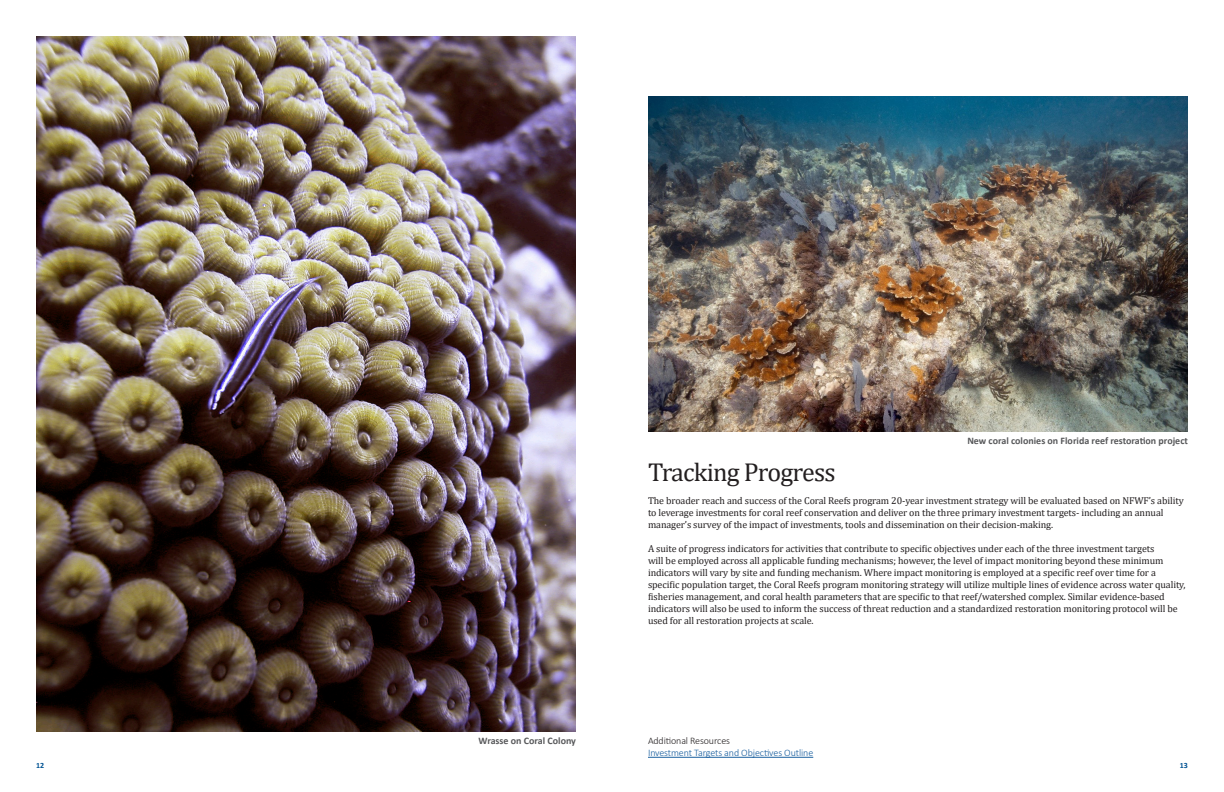
<style>
.page{position:relative;width:1224px;height:792px;background:#fff}
.page>*{position:absolute;margin:0;border:0;box-sizing:border-box;transform-origin:0 0}
.body{font:26px "Cambria";letter-spacing:-.03em;color:#231f20}
.Story_-_body_copy{font:10px/12px "Cambria";letter-spacing:-.01em;color:#231f20}
.t1{font:700 10px "Calibri";color:#57585a}
.Story_-_body_copy-2{font:300 10px "Calibri";letter-spacing:-.01em;color:#175d9e}
.Story_-_body_copy-3{font:300 10px "Calibri";letter-spacing:-.01em;color:#231f20}
.page_number_-_right{font:700 8px "Calibri";color:#015393}
</style>
<div class="page">
<img style="left:36px;top:36px;width:540px;height:696px">
<img style="left:648px;top:96px;width:540px;height:336px">
<hr style="left:648px;top:757px;width:165px;height:1px;background:#175d9e">
<p class="page_number_-_right" style="left:36px;top:760px;width:10px">12</p>
<p class="t1" style="left:479px;top:734px;width:99px">Wrasse on Coral Colony</p>
<p class="body" style="left:648px;top:457px;width:189px">Tracking Progress</p>
<p class="t1" style="left:967px;top:434px;width:222px">New coral colonies on Florida reef restoration project</p>
<p class="Story_-_body_copy" style="left:648px;top:495px;width:537px">The broader reach and success of the Coral Reefs program 20-year investment strategy will be evaluated based on NFWF’s ability to leverage investments for coral reef conservation and deliver on the three primary investment targets- including an annual manager’s survey of the impact of investments, tools and dissemination on their decision-making.</p>
<p class="Story_-_body_copy" style="left:648px;top:543px;width:539px">A suite of progress indicators for activities that contribute to specific objectives under each of the three investment targets<br>will be employed across all applicable funding mechanisms; however, the level of impact monitoring beyond these minimum indicators will vary by site and funding mechanism. Where impact monitoring is employed at a specific reef over time for a specific population target, the Coral Reefs program monitoring strategy will utilize multiple lines of evidence across water quality, fisheries management, and coral health parameters that are specific to that reef/watershed complex. Similar evidence-based indicators will also be used to inform the success of threat reduction and a standardized restoration monitoring protocol will be used for all restoration projects at scale.</p>
<p class="Story_-_body_copy-3" style="left:648px;top:734px;width:84px">Additional Resources</p>
<p class="Story_-_body_copy-2" style="left:648px;top:746px;width:167px">Investment Targets and Objectives Outline</p>
<p class="page_number_-_right" style="left:1180px;top:760px;width:10px">13</p>
</div>
